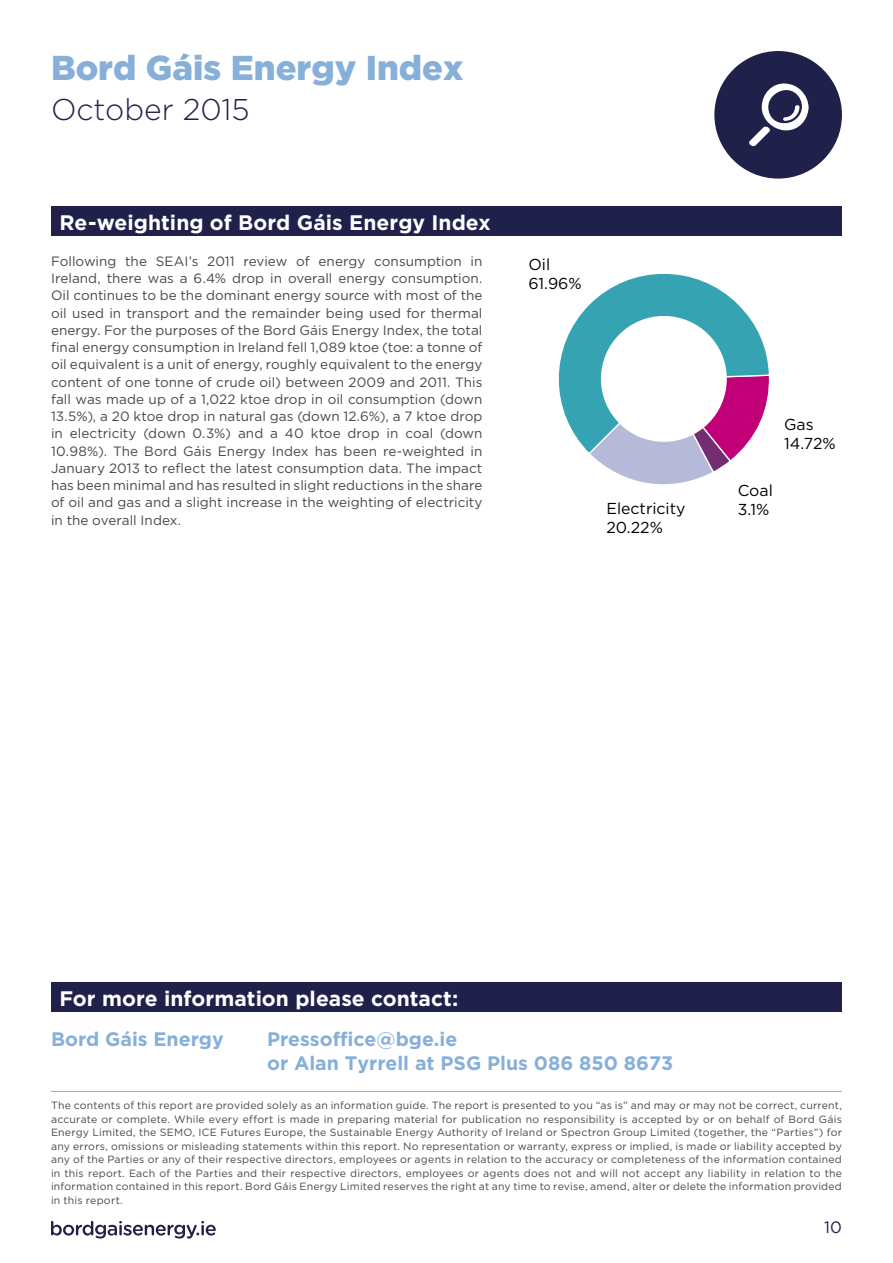
<style>
.page{position:relative;width:893px;height:1263px;background:#fff}
.page>*{position:absolute;margin:0;border:0;box-sizing:border-box;transform-origin:0 0}
.t1{font:900 34.5px "Gotham";color:#86afda}
.t2{font:300 30px "Gotham";color:#1f214a}
.t3{font:700 21px "Gotham";letter-spacing:.005em;color:#fff}
.t4{font:700 19.5px/24px "Gotham";color:#86afda}
.t5{font:16.5px "Gotham";color:#1f214a}
.t6{font:15.9px/19px "Gotham";color:#000}
.t7{font:13.5px/17.2px "Gotham";color:#484848;text-align:justify}
.t8{font:10.5px/13.5px "Gotham";letter-spacing:.02em;color:#484848;text-align:justify}
</style>
<div class="page">
<svg style="left:51px;top:1221px;width:165px;height:17px"></svg>
<div style="left:51px;top:982px;width:791px;height:30px;background:#1f214a"></div>
<hr style="left:51px;top:1091px;width:791px;height:1px;background:#86afda">
<svg style="left:558px;top:274px;width:211px;height:211px"></svg>
<div style="left:601px;top:316px;width:126px;height:126px;background:#fff;border-radius:50%"></div>
<div style="left:51px;top:206px;width:791px;height:30px;background:#1f214a"></div>
<div style="left:714px;top:51px;width:128px;height:128px;background:#1f214a;border-radius:50%"></div>
<svg style="left:749px;top:83px;width:60px;height:64px"></svg>
<h1 class="t1" style="left:51px;top:47px;width:414px">Bord Gáis Energy Index</h1>
<h2 class="t2" style="left:51px;top:90px;width:200px">October 2015</h2>
<h3 class="t3" style="left:60px;top:210px;width:433px">Re-weighting of Bord Gáis Energy Index</h3>
<p class="t7" style="left:51px;top:252px;width:433px">Following the SEAI’s 2011 review of energy consumption in Ireland, there was a 6.4% drop in overall energy consumption.<br>Oil continues to be the dominant energy source with most of the oil used in transport and the remainder being used for thermal energy. For the purposes of the Bord Gáis Energy Index, the total final energy consumption in Ireland fell 1,089 ktoe (toe: a tonne of oil equivalent is a unit of energy, roughly equivalent to the energy content of one tonne of crude oil) between 2009 and 2011. This fall was made up of a 1,022 ktoe drop in oil consumption (down 13.5%), a 20 ktoe drop in natural gas (down 12.6%), a 7 ktoe drop in electricity (down 0.3%) and a 40 ktoe drop in coal (down 10.98%). The Bord Gáis Energy Index has been re-weighted in January 2013 to reflect the latest consumption data. The impact has been minimal and has resulted in slight reductions in the share of oil and gas and a slight increase in the weighting of electricity in the overall Index.</p>
<h3 class="t6" style="left:528px;top:254px;width:55px">Oil<br>61.96%</h3>
<h3 class="t6" style="left:784px;top:415px;width:53px">Gas<br>14.72%</h3>
<h3 class="t6" style="left:738px;top:481px;width:37px">Coal</h3>
<h3 class="t6" style="left:606px;top:499px;width:81px">Electricity</h3>
<h3 class="t6" style="left:738px;top:500px;width:33px">3.1%</h3>
<h3 class="t6" style="left:606px;top:518px;width:58px">20.22%</h3>
<h3 class="t3" style="left:60px;top:986px;width:400px">For more information please contact:</h3>
<h3 class="t4" style="left:51px;top:1026px;width:174px">Bord Gáis Energy</h3>
<h3 class="t4" style="left:267px;top:1026px;width:408px">Pressoffice@bge.ie<br>or Alan Tyrrell at PSG Plus 086 850 8673</h3>
<p class="t8" style="left:51px;top:1098px;width:792px">The contents of this report are provided solely as an information guide. The report is presented to you “as is” and may or may not be correct, current, accurate or complete. While every effort is made in preparing material for publication no responsibility is accepted by or on behalf of Bord Gáis Energy Limited, the SEMO, ICE Futures Europe, the Sustainable Energy Authority of Ireland or Spectron Group Limited (together, the “Parties”) for any errors, omissions or misleading statements within this report. No representation or warranty, express or implied, is made or liability accepted by any of the Parties or any of their respective directors, employees or agents in relation to the accuracy or completeness of the information contained in this report. Each of the Parties and their respective directors, employees or agents does not and will not accept any liability in relation to the information contained in this report. Bord Gáis Energy Limited reserves the right at any time to revise, amend, alter or delete the information provided in this report.</p>
<h3 class="t5" style="left:824px;top:1218px;width:19px">10</h3>
</div>
